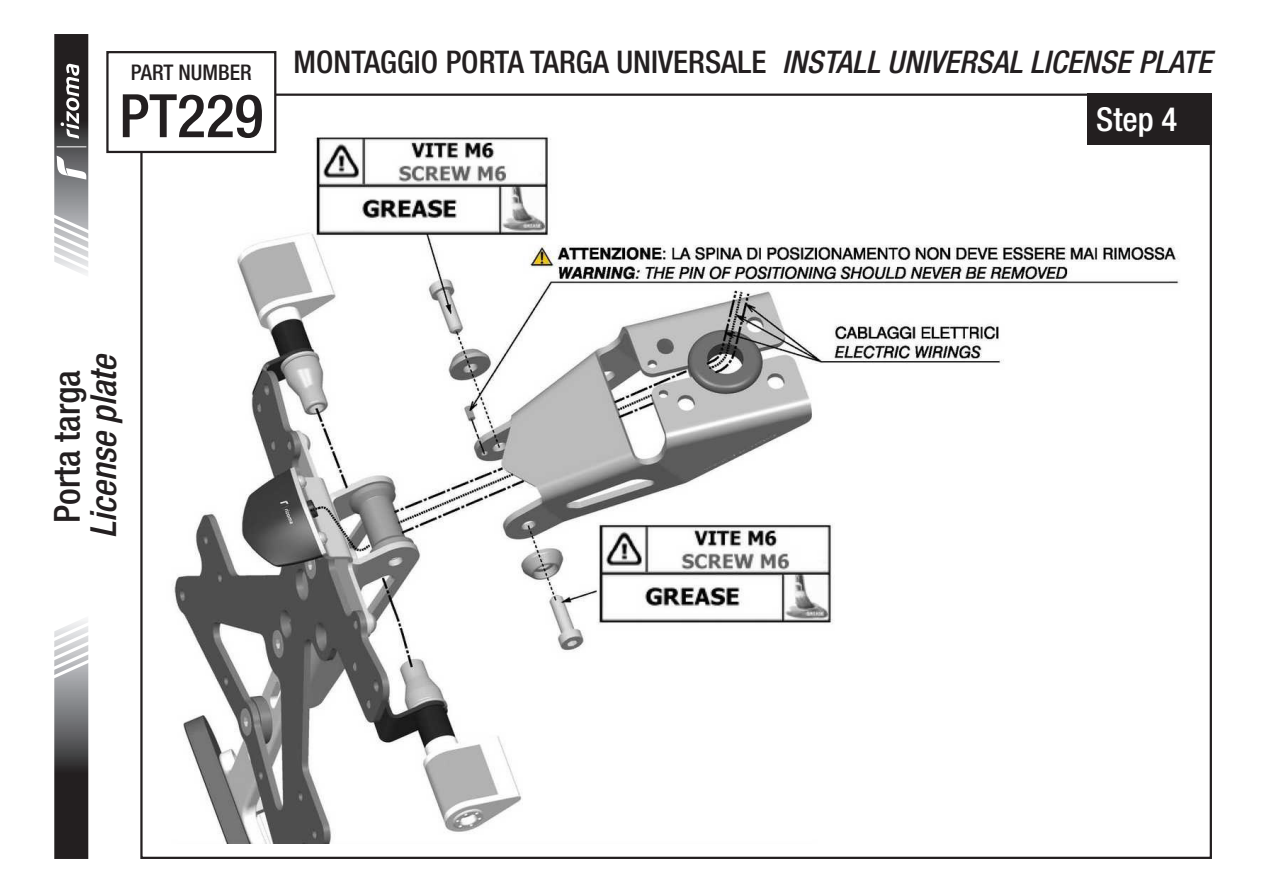
<style>
.page{position:relative;width:1263px;height:893px;background:#fff}
.page>*{position:absolute;margin:0;border:0;box-sizing:border-box;transform-origin:0 0}
.t1{font:500 condensed 60px "Helvetica Neue LT Std";color:#231f20}
.t2{font:italic 500 condensed 36px "Helvetica Neue LT Std";color:#231f20}
.t3{font:500 condensed 36px "Helvetica Neue LT Std";color:#231f20}
.t4{font:500 condensed 33px "Helvetica Neue LT Std";color:#fff}
.t5{font:500 condensed 31.2px "Helvetica Neue LT Std";color:#231f20}
.t6{font:500 condensed 21.6px "Helvetica Neue LT Std";color:#231f20}
.s1{font-style:italic}
</style>
<div class="page">
<img style="left:150px;top:109px;width:1030px;height:734px">
<div style="left:1088px;top:94px;width:124px;height:51px;background:#231f20"></div>
<svg style="left:54px;top:620px;width:35px;height:239px;background:#706f70"></svg>
<svg style="left:54px;top:34px;width:35px;height:240px"></svg>
<div style="left:107px;top:52px;width:168px;height:100px;background:#fff"></div>
<div style="left:106px;top:51px;width:170px;height:102px;border:2px solid #231f20"></div>
<p class="t6" style="left:131px;top:59px;width:122px">PART NUMBER</p>
<h1 class="t1" style="left:119px;top:80px;width:146px">PT229</h1>
<p class="t5" style="left:293px;top:44px;width:920px">MONTAGGIO PORTA TARGA UNIVERSALE <span class="s1">INSTALL UNIVERSAL LICENSE PLATE</span></p>
<p class="t4" style="left:1096px;top:99px;width:83px">Step 4</p>
<p class="t2" style="left:82px;top:538px;width:187px;rotate:-90deg">License plate</p>
<p class="t3" style="left:46px;top:523px;width:155px;rotate:-90deg">Porta targa</p>
</div>
